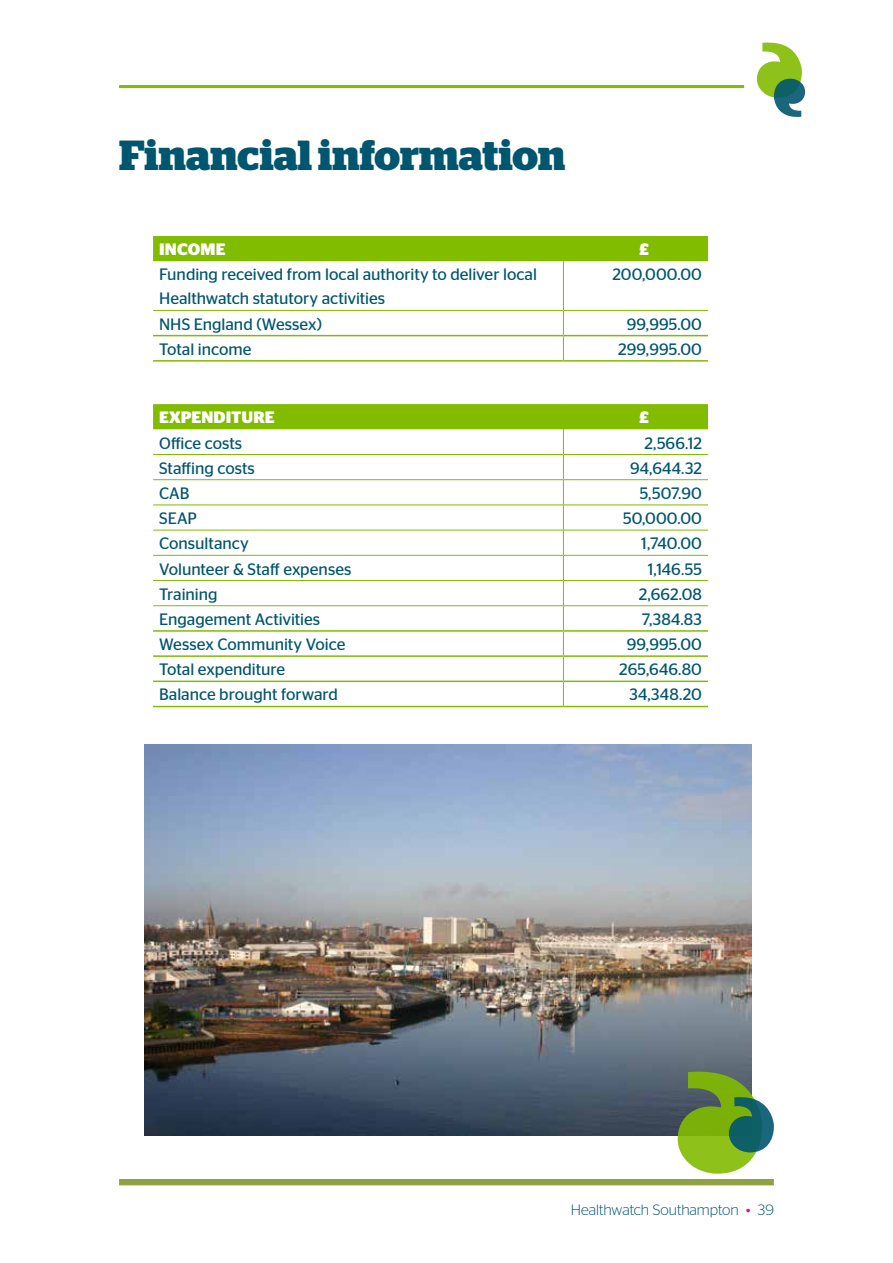
<style>
.page{position:relative;width:893px;height:1263px;background:#fff}
.page>*{position:absolute;margin:0;border:0;box-sizing:border-box;transform-origin:0 0}
.t1{font:700 42px "Stag";color:#00556f}
.t2{font:16.5px/24px "Stag Sans";color:#00556f}
.t3{font:700 16.5px "Stag Sans";letter-spacing:.01em;color:#fff}
.t4{font:300 15px "Stag Sans";letter-spacing:-.005em;color:#00556f}
.s1{color:#e70095}
</style>
<div class="page">
<hr style="left:119px;top:85px;width:625px;height:3px;background:#82bc00">
<div style="left:119px;top:1179px;width:655px;height:6px;background:#90a342"></div>
<svg style="left:757px;top:42px;width:48px;height:75px"></svg>
<img style="left:145px;top:745px;width:607px;height:390px">
<div style="left:153px;top:236px;width:555px;height:25px;background:#82bc00"></div>
<hr style="left:563px;top:261px;width:1px;height:49px;background:#82bc00">
<hr style="left:153px;top:310px;width:410px;height:1px;background:#82bc00">
<hr style="left:563px;top:310px;width:145px;height:1px;background:#82bc00">
<hr style="left:153px;top:335px;width:410px;height:1px;background:#82bc00">
<hr style="left:153px;top:360px;width:410px;height:2px;background:#82bc00">
<svg style="left:563px;top:311px;width:1px;height:49px"></svg>
<hr style="left:563px;top:335px;width:145px;height:1px;background:#82bc00">
<hr style="left:563px;top:360px;width:145px;height:2px;background:#82bc00">
<hr style="left:153px;top:706px;width:410px;height:1px;background:#82bc00">
<svg style="left:153px;top:404px;width:555px;height:302px"></svg>
<hr style="left:563px;top:681px;width:145px;height:1px;background:#82bc00">
<hr style="left:563px;top:706px;width:145px;height:1px;background:#82bc00">
<svg style="left:678px;top:1071px;width:96px;height:103px"></svg>
<h1 class="t1" style="left:119px;top:139px;width:448px">Financial information</h1>
<p class="t3" style="left:159px;top:240px;width:68px">INCOME</p>
<p class="t3" style="left:639px;top:240px;width:11px">£</p>
<p class="t2" style="left:159px;top:263px;width:379px">Funding received from local authority to deliver local<br>Healthwatch statutory activities</p>
<p class="t2" style="left:612px;top:263px;width:91px">200,000.00</p>
<p class="t2" style="left:159px;top:312px;width:164px">NHS England (Wessex)</p>
<p class="t2" style="left:627px;top:312px;width:77px">99,995.00</p>
<p class="t2" style="left:159px;top:337px;width:94px">Total income</p>
<p class="t2" style="left:618px;top:337px;width:85px">299,995.00</p>
<p class="t3" style="left:159px;top:408px;width:117px">EXPENDITURE</p>
<p class="t3" style="left:639px;top:408px;width:11px">£</p>
<p class="t2" style="left:159px;top:431px;width:85px">Office costs</p>
<p class="t2" style="left:645px;top:431px;width:59px">2,566.12</p>
<p class="t2" style="left:159px;top:456px;width:97px">Staffing costs</p>
<p class="t2" style="left:630px;top:456px;width:73px">94,644.32</p>
<p class="t2" style="left:159px;top:481px;width:32px">CAB</p>
<p class="t2" style="left:640px;top:481px;width:64px">5,507.90</p>
<p class="t2" style="left:159px;top:506px;width:39px">SEAP</p>
<p class="t2" style="left:623px;top:506px;width:80px">50,000.00</p>
<p class="t2" style="left:159px;top:531px;width:91px">Consultancy</p>
<p class="t2" style="left:641px;top:531px;width:62px">1,740.00</p>
<p class="t2" style="left:159px;top:557px;width:194px">Volunteer &amp; Staff expenses</p>
<p class="t2" style="left:648px;top:557px;width:56px">1,146.55</p>
<p class="t2" style="left:159px;top:582px;width:60px">Training</p>
<p class="t2" style="left:639px;top:582px;width:65px">2,662.08</p>
<p class="t2" style="left:159px;top:607px;width:163px">Engagement Activities</p>
<p class="t2" style="left:642px;top:607px;width:62px">7,384.83</p>
<p class="t2" style="left:159px;top:632px;width:188px">Wessex Community Voice</p>
<p class="t2" style="left:627px;top:632px;width:77px">99,995.00</p>
<p class="t2" style="left:159px;top:657px;width:127px">Total expenditure</p>
<p class="t2" style="left:619px;top:657px;width:84px">265,646.80</p>
<p class="t2" style="left:159px;top:683px;width:180px">Balance brought forward</p>
<p class="t2" style="left:629px;top:683px;width:74px">34,348.20</p>
<p class="t4" style="left:571px;top:1202px;width:204px">Healthwatch Southampton <span class="s1">•</span> 39</p>
</div>
